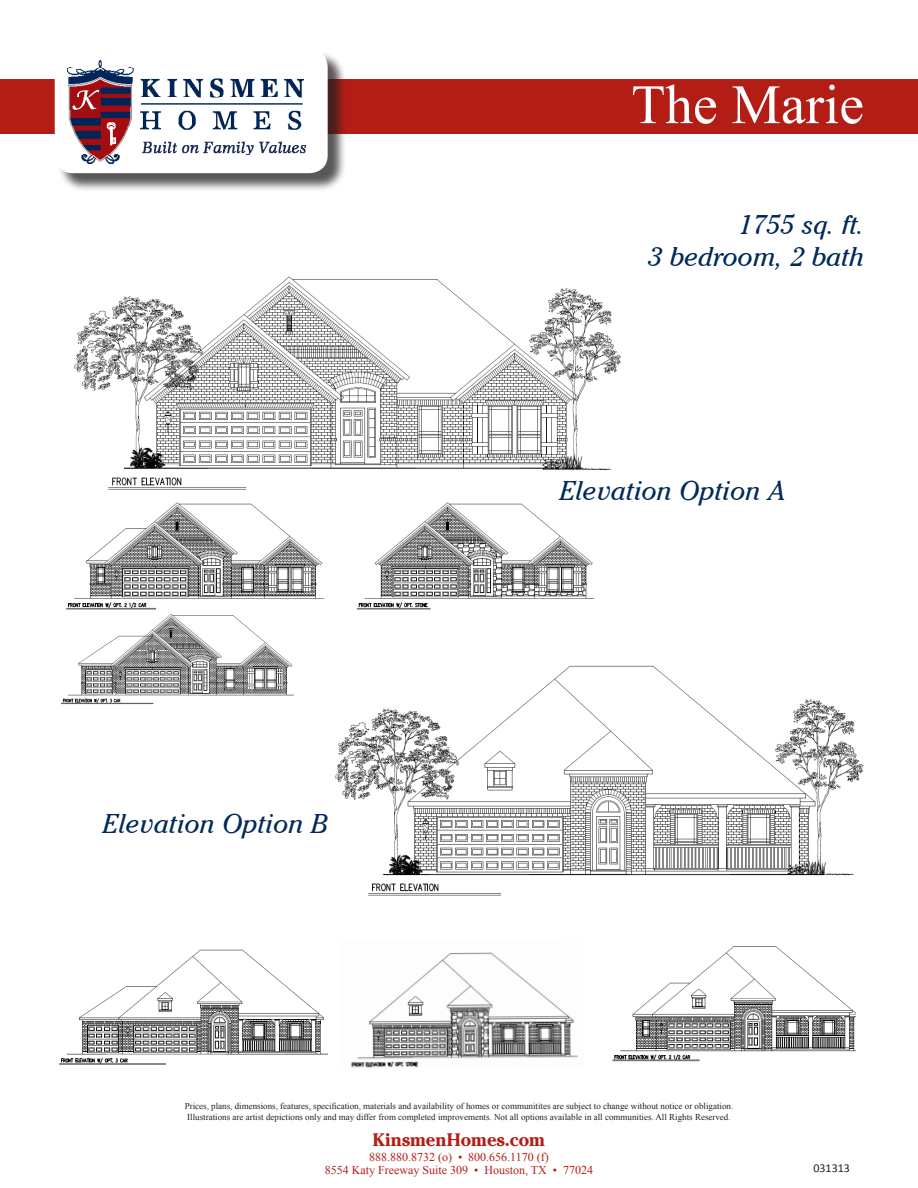
<style>
.page{position:relative;width:918px;height:1188px;background:#fff}
.page>*{position:absolute;margin:0;border:0;box-sizing:border-box;transform-origin:0 0}
.t1{font:55.5px "Times New Roman";color:#fff}
.t2{font:italic 27px "ITC Cheltenham";color:#00295c}
.t3{font:700 18px "ITC Cheltenham";color:#b41d15}
.t4{font:12px "Times New Roman";color:#b41d15}
.t5{font:12px "Calibri";color:#231f20}
.t6{font:9px/10.8px "Times New Roman";color:#231f20}
</style>
<div class="page">
<div style="left:0;top:80px;width:918px;height:54px;background:#b41d15"></div>
<div style="left:57px;top:51px;width:289px;height:141px;background:#231f20;opacity:.75"></div>
<div style="left:55px;top:49px;width:273px;height:124px;background:#fff;border-radius:18px"></div>
<img style="left:68px;top:60px;width:238px;height:103px">
<img style="left:66px;top:276px;width:555px;height:334px">
<img style="left:61px;top:614px;width:233px;height:91px">
<img style="left:335px;top:665px;width:529px;height:231px">
<img style="left:612px;top:946px;width:244px;height:116px">
<img style="left:351px;top:952px;width:228px;height:116px">
<img style="left:59px;top:949px;width:269px;height:116px">
<div style="left:256px;top:945px;width:75px;height:11px;background:#fff"></div>
<div style="left:55px;top:940px;width:142px;height:11px;background:#fff"></div>
<p class="t1" style="left:631px;top:67px;width:234px">The Marie</p>
<p class="t2" style="left:738px;top:209px;width:127px">1755 sq. ft.</p>
<p class="t2" style="left:648px;top:241px;width:218px">3 bedroom, 2 bath</p>
<p class="t2" style="left:559px;top:475px;width:228px">Elevation Option A</p>
<p class="t2" style="left:102px;top:808px;width:227px">Elevation Option B</p>
<p class="t6" style="left:185px;top:1100px;width:550px">Prices, plans, dimensions, features, specification, materials and availability of homes or communitites are subject to change without notice or obligation.<br>Illustrations are artist depictions only and may differ from completed improvements. Not all options available in all communities. All Rights Reserved.</p>
<p class="t3" style="left:373px;top:1129px;width:174px">KinsmenHomes.com</p>
<p class="t4" style="left:369px;top:1149px;width:181px">888.880.8732 (o) • 800.656.1170 (f)</p>
<p class="t4" style="left:325px;top:1162px;width:270px">8554 Katy Freeway Suite 309 • Houston, TX • 77024</p>
<p class="t5" style="left:813px;top:1161px;width:38px">031313</p>
</div>
